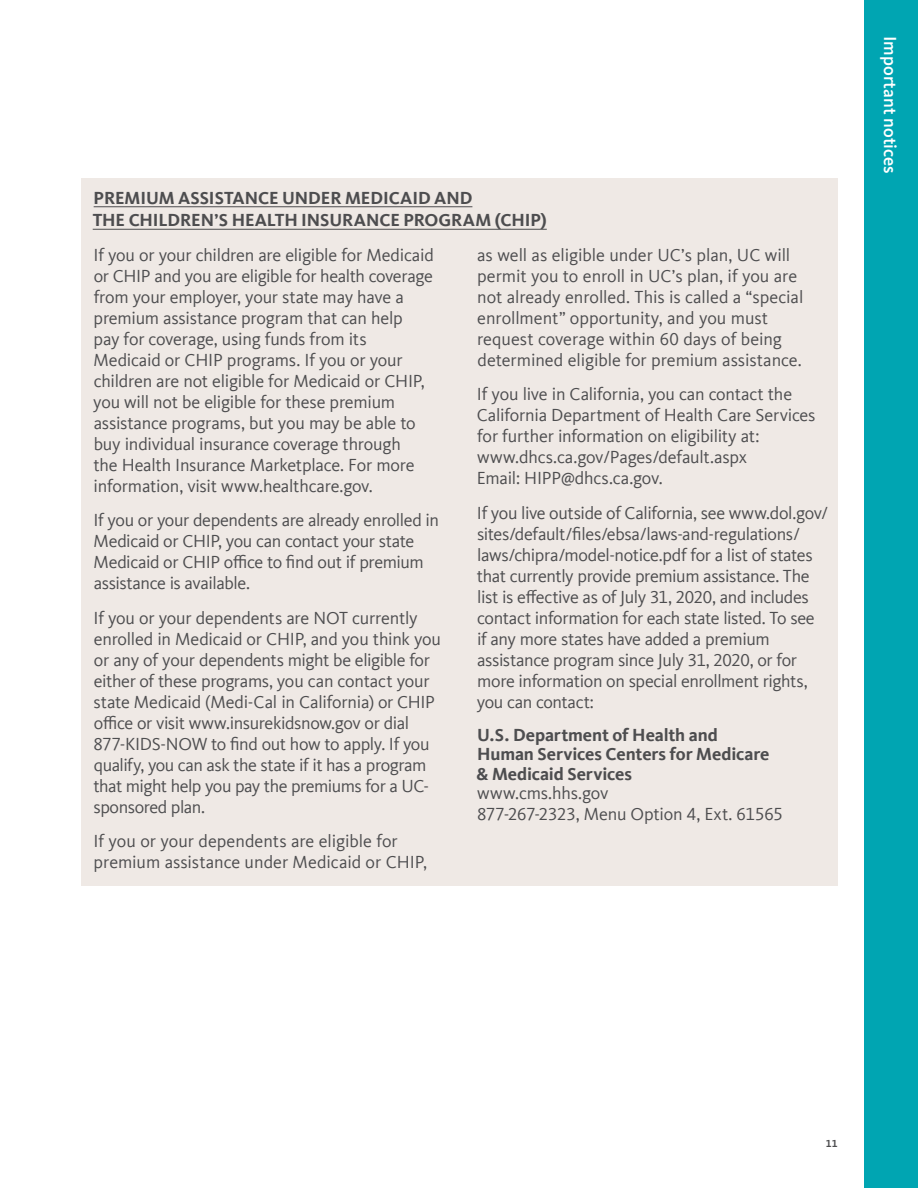
<style>
.page{position:relative;width:918px;height:1188px;background:#fff}
.page>*{position:absolute;margin:0;border:0;box-sizing:border-box;transform-origin:0 0}
._2_Col__Body{font:18px/21px "Kievit Offc Pro";letter-spacing:-.015em;color:#4d4d4f}
._2_Col__Body-2{font:700 18px/20px "Kievit Offc Pro";letter-spacing:-.005em;color:#4d4d4f}
.t1{font:500 18px "Kievit Offc Pro";color:#fff}
.t2{font:700 10.5px "Kievit Offc Pro";color:#4d4d4f}
.s1{font-weight:400}
</style>
<div class="page">
<div style="left:864px;top:0;width:54px;height:1188px;background:#00a5b2"></div>
<div style="left:82px;top:178px;width:756px;height:708px;background:#efe9e5"></div>
<hr style="left:94px;top:207px;width:378px;height:1px;background:#4d4d4f">
<hr style="left:93px;top:229px;width:454px;height:1px;background:#4d4d4f">
<p class="_2_Col__Body-2" style="left:93px;top:186px;width:456px;line-height:22.5px">PREMIUM ASSISTANCE UNDER MEDICAID AND<br>THE CHILDREN’S HEALTH INSURANCE PROGRAM (CHIP)</p>
<p class="_2_Col__Body" style="left:93px;top:244px;width:342px">If you or your children are eligible for Medicaid or CHIP and you are eligible for health coverage from your employer, your state may have a premium assistance program that can help<br>pay for coverage, using funds from its Medicaid or CHIP programs. If you or your children are not eligible for Medicaid or CHIP, you will not be eligible for these premium assistance programs, but you may be able to buy individual insurance coverage through<br>the Health Insurance Marketplace. For more information, visit www.healthcare.gov.</p>
<p class="_2_Col__Body" style="left:93px;top:510px;width:347px">If you or your dependents are already enrolled in Medicaid or CHIP, you can contact your state Medicaid or CHIP office to find out if premium assistance is available.</p>
<p class="_2_Col__Body" style="left:93px;top:607px;width:349px">If you or your dependents are NOT currently enrolled in Medicaid or CHIP, and you think you or any of your dependents might be eligible for either of these programs, you can contact your state Medicaid (Medi-Cal in California) or CHIP office or visit www.insurekidsnow.gov or dial 877-KIDS-NOW to find out how to apply. If you qualify, you can ask the state if it has a program that might help you pay the premiums for a UC&shy;sponsored plan.</p>
<p class="_2_Col__Body" style="left:93px;top:831px;width:335px">If you or your dependents are eligible for premium assistance under Medicaid or CHIP,</p>
<p class="_2_Col__Body" style="left:477px;top:244px;width:328px">as well as eligible under UC’s plan, UC will permit you to enroll in UC’s plan, if you are not already enrolled. This is called a “special enrollment” opportunity, and you must request coverage within 60 days of being determined eligible for premium assistance.</p>
<p class="_2_Col__Body" style="left:477px;top:384px;width:340px">If you live in California, you can contact the California Department of Health Care Services for further information on eligibility at: www.dhcs.ca.gov/Pages/default.aspx<br>Email: HIPP@dhcs.ca.gov.</p>
<p class="_2_Col__Body" style="left:477px;top:502px;width:353px">If you live outside of California, see www.dol.gov/ sites/default/files/ebsa/laws-and-regulations/ laws/chipra/model-notice.pdf for a list of states that currently provide premium assistance. The list is effective as of July 31, 2020, and includes contact information for each state listed. To see if any more states have added a premium assistance program since July 31, 2020, or for more information on special enrollment rights, you can contact:</p>
<p class="_2_Col__Body-2" style="left:477px;top:725px;width:308px">U.S. Department of Health and<br>Human Services Centers for Medicare &amp; Medicaid Services<br><span class="s1">www.cms.hhs.gov<br>877-267-2323, Menu Option 4, Ext. 61565</span></p>
<p class="t1" style="left:901px;top:36px;width:139px;rotate:90deg">Important notices</p>
<p class="t2" style="left:826px;top:1138px;width:13px">11</p>
</div>
